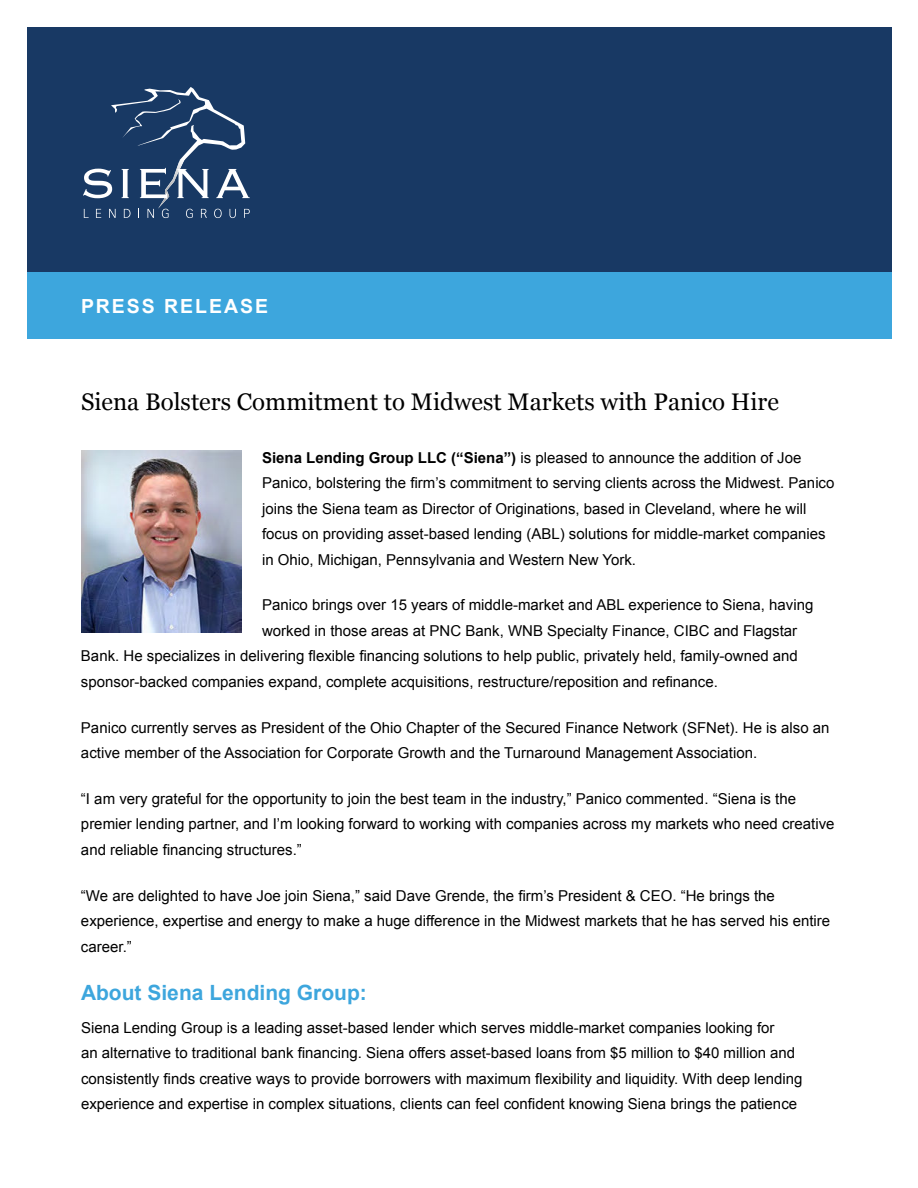
<style>
.page{position:relative;width:918px;height:1188px;background:#fff}
.page>*{position:absolute;margin:0;border:0;box-sizing:border-box;transform-origin:0 0}
.t1{font:24px "Georgia";color:#000}
.t2{font:700 21px "Arial";color:#3da6dd}
.t3{font:700 19.5px "Arial";letter-spacing:.1em;color:#fff}
.t4{font:15px/25.5px "Arial";color:#000}
.s1{font-weight:700}
</style>
<div class="page">
<div style="left:27px;top:27px;width:864px;height:246px;background:#183964"></div>
<svg style="left:83px;top:87px;width:167px;height:131px"></svg>
<div style="left:27px;top:273px;width:864px;height:66px;background:#3da6dd"></div>
<img style="left:81px;top:450px;width:161px;height:183px">
<h3 class="t3" style="left:81px;top:299px;width:189px">PRESS RELEASE</h3>
<h1 class="t1" style="left:81px;top:388px;width:699px">Siena Bolsters Commitment to Midwest Markets with Panico Hire</h1>
<p class="t4" style="left:262px;top:446px;width:574px"><span class="s1">Siena Lending Group LLC (“Siena”)</span> is pleased to announce the addition of Joe Panico, bolstering the firm’s commitment to serving clients across the Midwest. Panico joins the Siena team as Director of Originations, based in Cleveland, where he will focus on providing asset-based lending (ABL) solutions for middle-market companies in Ohio, Michigan, Pennsylvania and Western New York.</p>
<p class="t4" style="left:262px;top:593px;width:553px">Panico brings over 15 years of middle-market and ABL experience to Siena, having</p>
<p class="t4" style="left:262px;top:618px;width:537px">worked in those areas at PNC Bank, WNB Specialty Finance, CIBC and Flagstar</p>
<p class="t4" style="left:81px;top:644px;width:718px">Bank. He specializes in delivering flexible financing solutions to help public, privately held, family-owned and</p>
<p class="t4" style="left:81px;top:669px;width:638px">sponsor-backed companies expand, complete acquisitions, restructure/reposition and refinance.</p>
<p class="t4" style="left:81px;top:715px;width:750px">Panico currently serves as President of the Ohio Chapter of the Secured Finance Network (SFNet). He is also an active member of the Association for Corporate Growth and the Turnaround Management Association.</p>
<p class="t4" style="left:81px;top:786px;width:755px">“I am very grateful for the opportunity to join the best team in the industry,” Panico commented. “Siena is the premier lending partner, and I’m looking forward to working with companies across my markets who need creative and reliable financing structures.”</p>
<p class="t4" style="left:81px;top:883px;width:751px">“We are delighted to have Joe join Siena,” said Dave Grende, the firm’s President &amp; CEO. “He brings the experience, expertise and energy to make a huge difference in the Midwest markets that he has served his entire career.”</p>
<h2 class="t2" style="left:81px;top:985px;width:287px">About Siena Lending Group:</h2>
<p class="t4" style="left:81px;top:1015px;width:723px">Siena Lending Group is a leading asset-based lender which serves middle-market companies looking for<br>an alternative to traditional bank financing. Siena offers asset-based loans from $5 million to $40 million and consistently finds creative ways to provide borrowers with maximum flexibility and liquidity. With deep lending experience and expertise in complex situations, clients can feel confident knowing Siena brings the patience</p>
</div>
